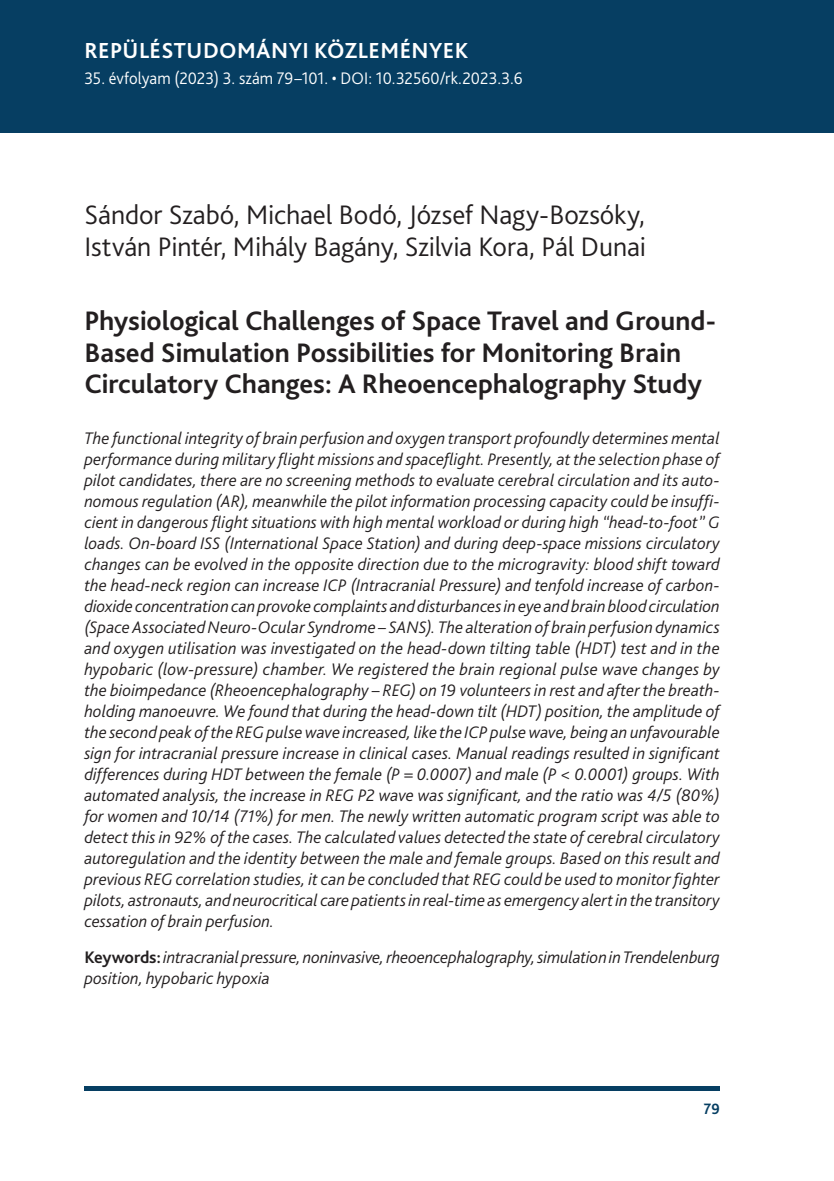
<style>
.page{position:relative;width:834px;height:1181px;background:#fff}
.page>*{position:absolute;margin:0;border:0;box-sizing:border-box;transform-origin:0 0}
._1__Head_Heavy_16{font:700 28px/31.5px "Bliss Pro";color:#231f20}
.Author{font:300 28px/31.5px "Bliss Pro";letter-spacing:-.005em;color:#231f20}
.Running_header_right{font:700 22.75px "Bliss Pro";letter-spacing:.02em;color:#fff}
._3__Abstract{font:italic 300 17.5px/21px "Bliss Pro";letter-spacing:.005em;color:#231f20}
.Running_header_right-2{font:300 17.5px "Bliss Pro";color:#fff;scale:.95 1}
.Running_header_right-3{font:700 15.75px "Bliss Pro";color:#063e62;scale:.95 1}
.s1{font-weight:700;font-style:normal}
</style>
<div class="page">
<div style="left:0;top:0;width:833px;height:132px;background:#063e62"></div>
<div style="left:84px;top:1086px;width:635px;height:5px;background:#063e62"></div>
<p class="Running_header_right" style="left:84px;top:37px;width:385px">REPÜLÉSTUDOMÁNYI KÖZLEMÉNYEK</p>
<p class="Running_header_right-2" style="left:84px;top:68px;width:463px">35. évfolyam (2023) 3. szám 79–101. • DOI: 10.32560/rk.2023.3.6</p>
<p class="Author" style="left:84px;top:198px;width:563px">Sándor Szabó, Michael Bodó, József Nagy-Bozsóky,<br>István Pintér, Mihály Bagány, Szilvia Kora, Pál Dunai</p>
<p class="_1__Head_Heavy_16" style="left:84px;top:304px;width:633px">Physiological Challenges of Space Travel and Ground-<br>Based Simulation Possibilities for Monitoring Brain<br>Circulatory Changes: A Rheoencephalography Study</p>
<p class="_3__Abstract" style="left:84px;top:427px;width:637px">The functional integrity of brain perfusion and oxygen transport profoundly determines mental performance during military flight missions and spaceflight. Presently, at the selection phase of pilot candidates, there are no screening methods to evaluate cerebral circulation and its auto&shy;nomous regulation (AR), meanwhile the pilot information processing capacity could be insuffi&shy;cient in dangerous flight situations with high mental workload or during high “head-to-foot” G loads. On-board ISS (International Space Station) and during deep-space missions circulatory changes can be evolved in the opposite direction due to the microgravity: blood shift toward the head-neck region can increase ICP (Intracranial Pressure) and tenfold increase of carbon-- dioxide concentration can provoke complaints and disturbances in eye and brain blood circulation (Space Associated Neuro-Ocular Syndrome – SANS). The alteration of brain perfusion dynamics and oxygen utilisation was investigated on the head-down tilting table (HDT) test and in the hypobaric (low-pressure) chamber. We registered the brain regional pulse wave changes by the bioimpedance (Rheoencephalography – REG) on 19 volunteers in rest and after the breath-- holding manoeuvre. We found that during the head-down tilt (HDT) position, the amplitude of the second peak of the REG pulse wave increased, like the ICP pulse wave, being an unfavourable sign for intracranial pressure increase in clinical cases. Manual readings resulted in significant differences during HDT between the female (P = 0.0007) and male (P &lt; 0.0001) groups. With automated analysis, the increase in REG P2 wave was significant, and the ratio was 4/5 (80%) for women and 10/14 (71%) for men. The newly written automatic program script was able to detect this in 92% of the cases. The calculated values detected the state of cerebral circulatory autoregulation and the identity between the male and female groups. Based on this result and previous REG correlation studies, it can be concluded that REG could be used to monitor fighter pilots, astronauts, and neurocritical care patients in real-time as emergency alert in the transitory cessation of brain perfusion.</p>
<p class="_3__Abstract" style="left:84px;top:946px;width:636px"><span class="s1">Keywords:</span> intracranial pressure, noninvasive, rheoencephalography, simulation in Trendelenburg position, hypobaric hypoxia</p>
<p class="Running_header_right-3" style="left:703px;top:1099px;width:18px">79</p>
</div>
